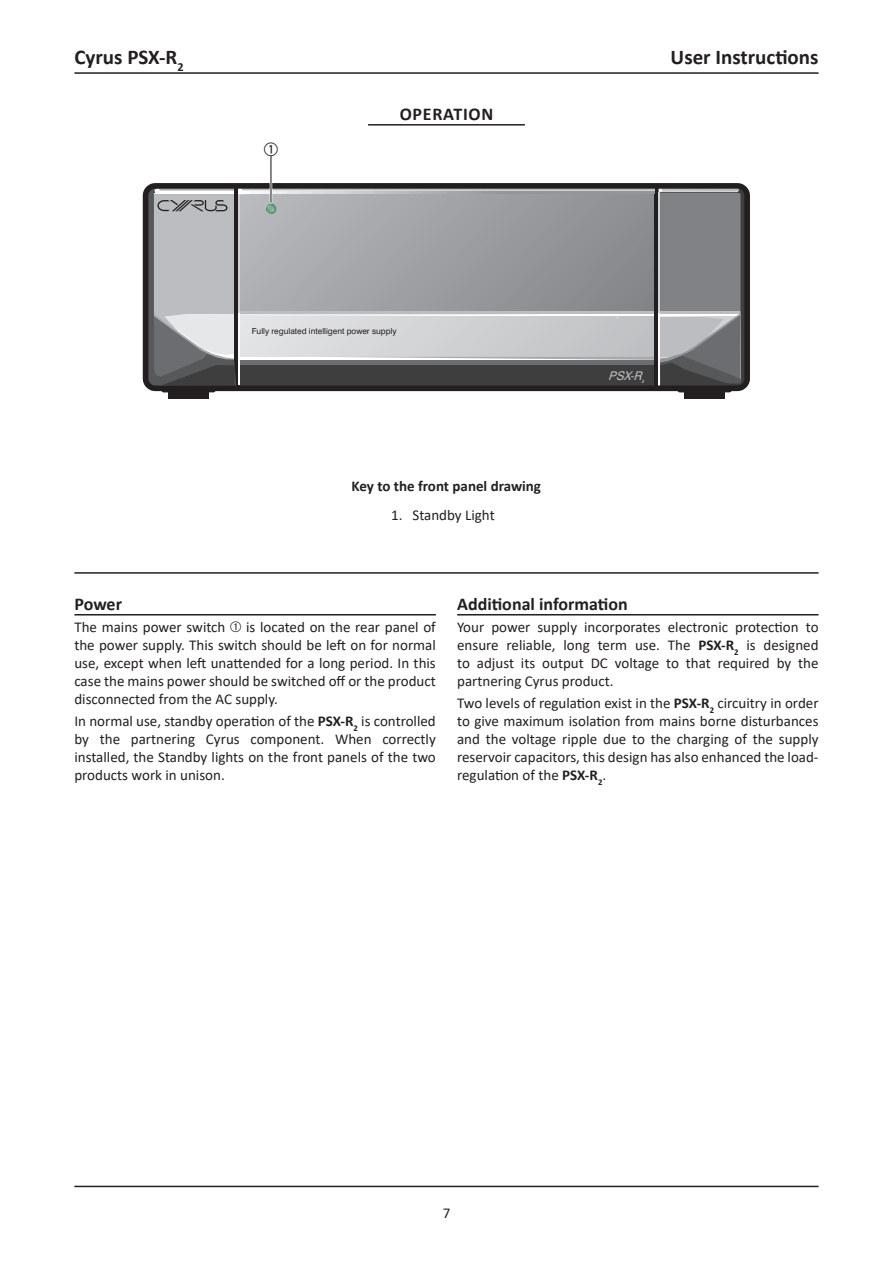
<style>
.page{position:relative;width:893px;height:1263px;background:#fff}
.page>*{position:absolute;margin:0;border:0;box-sizing:border-box;transform-origin:0 0}
.t1{font:700 21px "Calibri";color:#231f20}
.t2{font:19.2px "Combi Numerals 98";color:#231f20}
.t3{font:700 18px "Calibri";color:#231f20}
.t4{font:700 18px "Calibri";letter-spacing:.04em;color:#231f20}
.t5{font:15px/18px "Calibri";color:#231f20;text-align:justify}
.t6{font:700 15px "Calibri";color:#231f20}
.t7{font:italic 12px "Swiss 721 BT";color:#bcbdc0}
.t8{font:8.25px "Swiss 721 BT";color:#231f20}
.t9{font:italic 700 4.2px "Swiss 721 BT";color:#bcbdc0}
.s1{font-family:"Combi Numerals 98"}
.s2{font-weight:700}
</style>
<div class="page">
<hr style="left:74px;top:72px;width:745px;height:2px;background:#231f20">
<hr style="left:74px;top:1186px;width:745px;height:1px;background:#231f20">
<hr style="left:368px;top:124px;width:157px;height:2px;background:#231f20">
<hr style="left:74px;top:614px;width:362px;height:1px;background:#231f20">
<hr style="left:74px;top:572px;width:745px;height:2px;background:#231f20">
<hr style="left:457px;top:614px;width:362px;height:1px;background:#231f20">
<div style="left:684px;top:392px;width:41px;height:7px;background:#231f20"></div>
<div style="left:168px;top:392px;width:41px;height:7px;background:#231f20"></div>
<svg style="left:143px;top:183px;width:607px;height:205px;fill:#231f20"></svg>
<hr style="left:270px;top:156px;width:2px;height:46px;background:#fff">
<hr style="left:270px;top:156px;width:1px;height:46px;background:#231f20">
<svg style="left:147px;top:187px;width:599px;height:205px"></svg>
<h1 class="t1" style="left:74px;top:42px;width:111px">Cyrus PSX-R<sub>2</sub></h1>
<h1 class="t1" style="left:671px;top:42px;width:149px">User Instructions</h1>
<p class="t2" style="left:264px;top:137px;width:16px">a</p>
<p class="t4" style="left:400px;top:101px;width:95px">OPERATION</p>
<p class="t8" style="left:252px;top:326px;width:146px">Fully regulated intelligent power supply</p>
<p class="t6" style="left:351px;top:475px;width:191px">Key to the front panel drawing</p>
<p class="t5" style="left:391px;top:506px;width:105px">1. Standby Light</p>
<p class="t7" style="left:608px;top:369px;width:38px">PSX-R</p>
<p class="t9" style="left:641px;top:379px;width:6px">2</p>
<p class="t3" style="left:74px;top:591px;width:49px">Power</p>
<p class="t5" style="left:74px;top:618px;width:363px">The mains power switch <span class="s1">a</span> is located on the rear panel of the power supply. This switch should be left on for normal use, except when left unattended for a long period. In this case the mains power should be switched off or the product disconnected from the AC supply.</p>
<p class="t5" style="left:74px;top:712px;width:363px">In normal use, standby operation of the <span class="s2">PSX-R</span><sub>2</sub> is controlled by the partnering Cyrus component. When correctly installed, the Standby lights on the front panels of the two products work in unison.</p>
<p class="t3" style="left:457px;top:591px;width:172px">Additional information</p>
<p class="t5" style="left:457px;top:618px;width:363px">Your power supply incorporates electronic protection to ensure reliable, long term use. The <span class="s2">PSX-R</span><sub>2</sub> is designed to adjust its output DC voltage to that required by the partnering Cyrus product.</p>
<p class="t5" style="left:457px;top:694px;width:363px">Two levels of regulation exist in the <span class="s2">PSX-R</span><sub>2</sub> circuitry in order to give maximum isolation from mains borne disturbances and the voltage ripple due to the charging of the supply reservoir capacitors, this design has also enhanced the load&shy;regulation of the <span class="s2">PSX-R</span><sub>2</sub>.</p>
<p class="t5" style="left:443px;top:1204px;width:9px">7</p>
</div>
